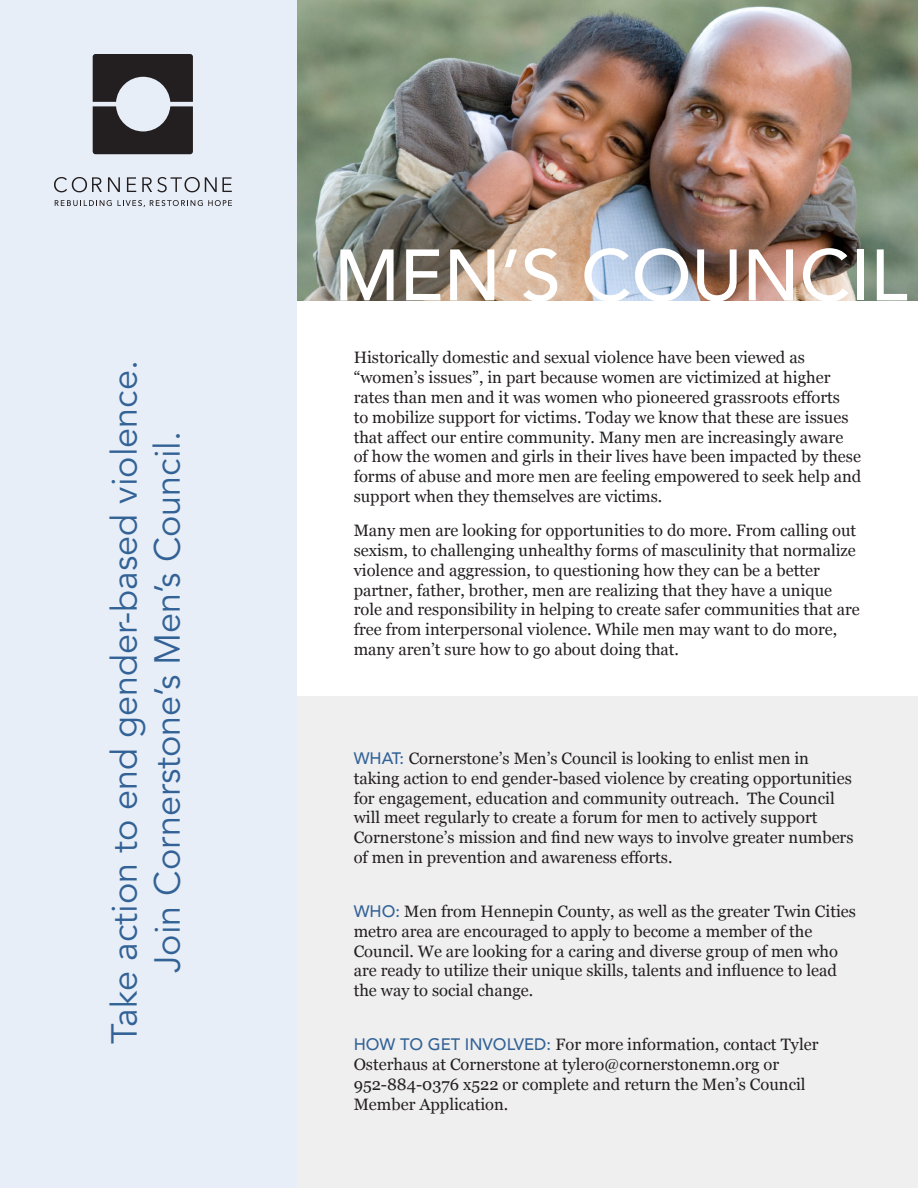
<style>
.page{position:relative;width:918px;height:1188px;background:#fff}
.page>*{position:absolute;margin:0;border:0;box-sizing:border-box;transform-origin:0 0}
.t1{font:500 72px "Avenir LT Std";color:#fff}
.t2{font:36px "Avenir LT Std";color:#326296}
.t3{font:16.5px/19.8px "Georgia";color:#231f20}
.s1{font-family:"Avenir LT Std";font-weight:500;color:#326296}
</style>
<div class="page">
<div style="left:297px;top:697px;width:621px;height:491px;background:#efeff0"></div>
<div style="left:0;top:0;width:297px;height:1188px;background:#e8eef7"></div>
<svg style="left:93px;top:54px;width:100px;height:100px"></svg>
<svg style="left:55px;top:200px;width:57px;height:6px"></svg>
<svg style="left:118px;top:200px;width:114px;height:7px"></svg>
<svg style="left:54px;top:177px;width:48px;height:15px"></svg>
<svg style="left:108px;top:177px;width:12px;height:15px"></svg>
<svg style="left:127px;top:177px;width:9px;height:15px"></svg>
<svg style="left:142px;top:177px;width:90px;height:15px"></svg>
<img style="left:297px;top:0;width:621px;height:300px">
<p class="t2" style="left:104px;top:1044px;width:685px;rotate:-90deg">Take action to end gender-based violence.</p>
<p class="t2" style="left:147px;top:973px;width:544px;rotate:-90deg">Join Cornerstone’s Men’s Council.</p>
<p class="t1" style="left:334px;top:234px;width:575px">MEN’S COUNCIL</p>
<p class="t3" style="left:354px;top:348px;width:509px">Historically domestic and sexual violence have been viewed as “women’s issues”, in part because women are victimized at higher rates than men and it was women who pioneered grassroots efforts<br>to mobilize support for victims. Today we know that these are issues that affect our entire community. Many men are increasingly aware of how the women and girls in their lives have been impacted by these forms of abuse and more men are feeling empowered to seek help and support when they themselves are victims.</p>
<p class="t3" style="left:354px;top:521px;width:508px">Many men are looking for opportunities to do more. From calling out sexism, to challenging unhealthy forms of masculinity that normalize violence and aggression, to questioning how they can be a better partner, father, brother, men are realizing that they have a unique role and responsibility in helping to create safer communities that are free from interpersonal violence. While men may want to do more, many aren’t sure how to go about doing that.</p>
<p class="t3" style="left:354px;top:749px;width:501px"><span class="s1">WHAT:</span> Cornerstone’s Men’s Council is looking to enlist men in taking action to end gender-based violence by creating opportunities for engagement, education and community outreach. The Council will meet regularly to create a forum for men to actively support Cornerstone’s mission and find new ways to involve greater numbers of men in prevention and awareness efforts.</p>
<p class="t3" style="left:354px;top:902px;width:504px"><span class="s1">WHO:</span> Men from Hennepin County, as well as the greater Twin Cities metro area are encouraged to apply to become a member of the Council. We are looking for a caring and diverse group of men who are ready to utilize their unique skills, talents and influence to lead the way to social change.</p>
<p class="t3" style="left:354px;top:1035px;width:466px"><span class="s1">HOW TO GET INVOLVED:</span> For more information, contact Tyler<br>Osterhaus at Cornerstone at tylero@cornerstonemn.org or</p>
<p class="t3" style="left:354px;top:1074px;width:454px">952-884-0376 x522 or complete and return the Men’s Council<br>Member Application.</p>
</div>
